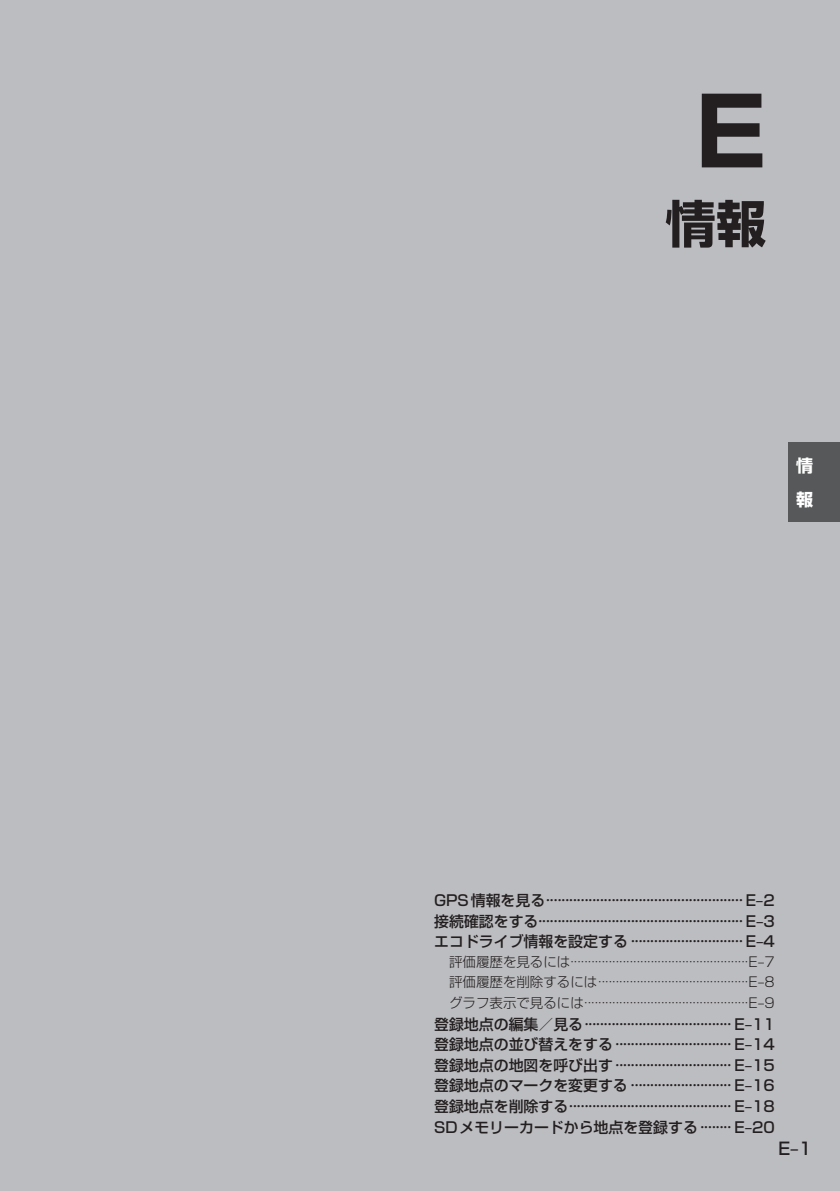
<style>
.page{position:relative;width:840px;height:1191px;background:#fff}
.page>*{position:absolute;margin:0;border:0;box-sizing:border-box;transform-origin:0 0}
.t1{font:93.6px "Shin Go Pro Bold 90 msp RKSJ H";color:#231f20}
.t2{font:50.4px "Shin Go Pro Bold 90 msp RKSJ H";color:#231f20}
.t3{font:17px "Shin Go Pro Medium 90 msp RKSJ H";color:#231f20}
.t4{font:17px/34px "Shin Go Pro Bold 90 msp RKSJ H";color:#fff}
.t5{font:14.8px/20.6px "Shin Go Pro Medium 90 msp RKSJ H";color:#231f20;text-align:justify}
.t6{font:13.4px/20.6px "Shin Go Pro Light 90 msp RKSJ H";color:#231f20;text-align:justify}
</style>
<div class="page">
<div style="left:0;top:0;width:839px;height:1191px;background:#bcbdc0"></div>
<div style="left:788px;top:442px;width:51px;height:80px;background:#57585a"></div>
<h1 class="t1" style="left:694px;top:97px;width:72px">E</h1>
<h2 class="t2" style="left:665px;top:205px;width:102px">情報</h2>
<p class="t4" style="left:795px;top:450px;width:18px">情報</p>
<p class="t5" style="left:434px;top:892px;width:342px">GPS情報を見る ··················································· E‒2接続確認をする····················································· E‒3エコドライブ情報を設定する ····························· E‒4</p>
<p class="t6" style="left:449px;top:953px;width:327px">評価履歴を見るには···················································E‒7評価履歴を削除するには ···········································E‒8グラフ表示で見るには ···············································E‒9</p>
<p class="t5" style="left:434px;top:1015px;width:342px">登録地点の編集／見る ······································ E‒11登録地点の並び替えをする ······························ E‒14登録地点の地図を呼び出す ······························ E‒15登録地点のマークを変更する ·························· E‒16登録地点を削除する ·········································· E‒18<br>SDメモリーカードから地点を登録する ········ E‒20</p>
<p class="t3" style="left:778px;top:1142px;width:35px">E‒1</p>
</div>
